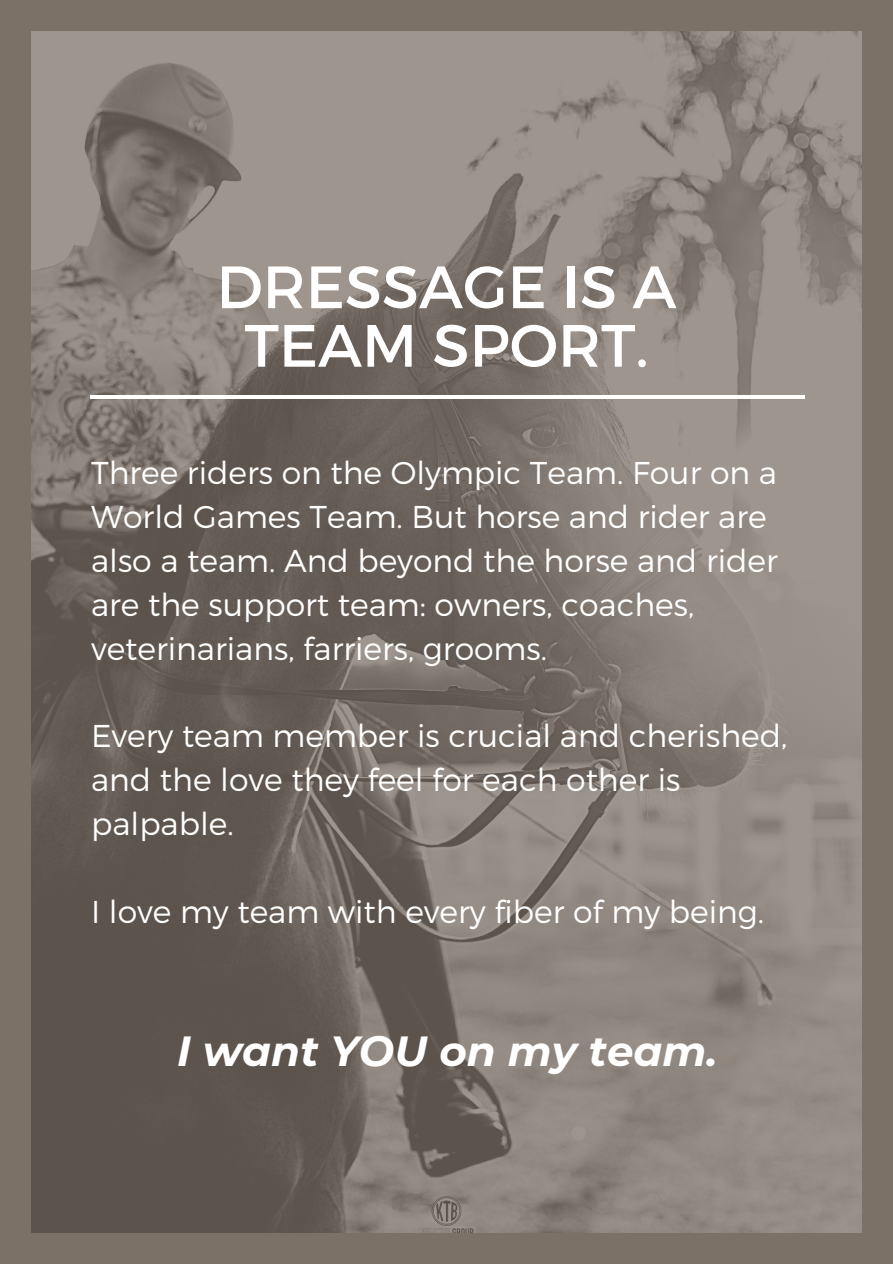
<style>
.page{position:relative;width:893px;height:1264px;background:#fff}
.page>*{position:absolute;margin:0;border:0;box-sizing:border-box;transform-origin:0 0}
.t1{font:59.55px/58.5px "Montserrat";color:#fff;text-align:center}
.t2{font:italic 700 42px "Montserrat";color:#fff}
.t3{font:300 31.5px/43.8px "Montserrat";color:#fff}
</style>
<div class="page">
<div style="left:0;top:0;width:892px;height:1263px;background:#7c7167"></div>
<img style="left:31px;top:31px;width:830px;height:1201px">
<hr style="left:90px;top:395px;width:714px;height:3px;background:#fff">
<h1 class="t1" style="left:216px;top:255px;width:461px">DRESSAGE IS A<br>TEAM SPORT.</h1>
<p class="t3" style="left:91px;top:449px;width:688px">Three riders on the Olympic Team. Four on a World Games Team. But horse and rider are also a team. And beyond the horse and rider are the support team: owners, coaches, veterinarians, farriers, grooms.</p>
<p class="t3" style="left:91px;top:712px;width:697px">Every team member is crucial and cherished, and the love they feel for each other is palpable.</p>
<p class="t3" style="left:91px;top:888px;width:674px">I love my team with every fiber of my being.</p>
<h2 class="t2" style="left:177px;top:1025px;width:542px">I want YOU on my team.</h2>
</div>
